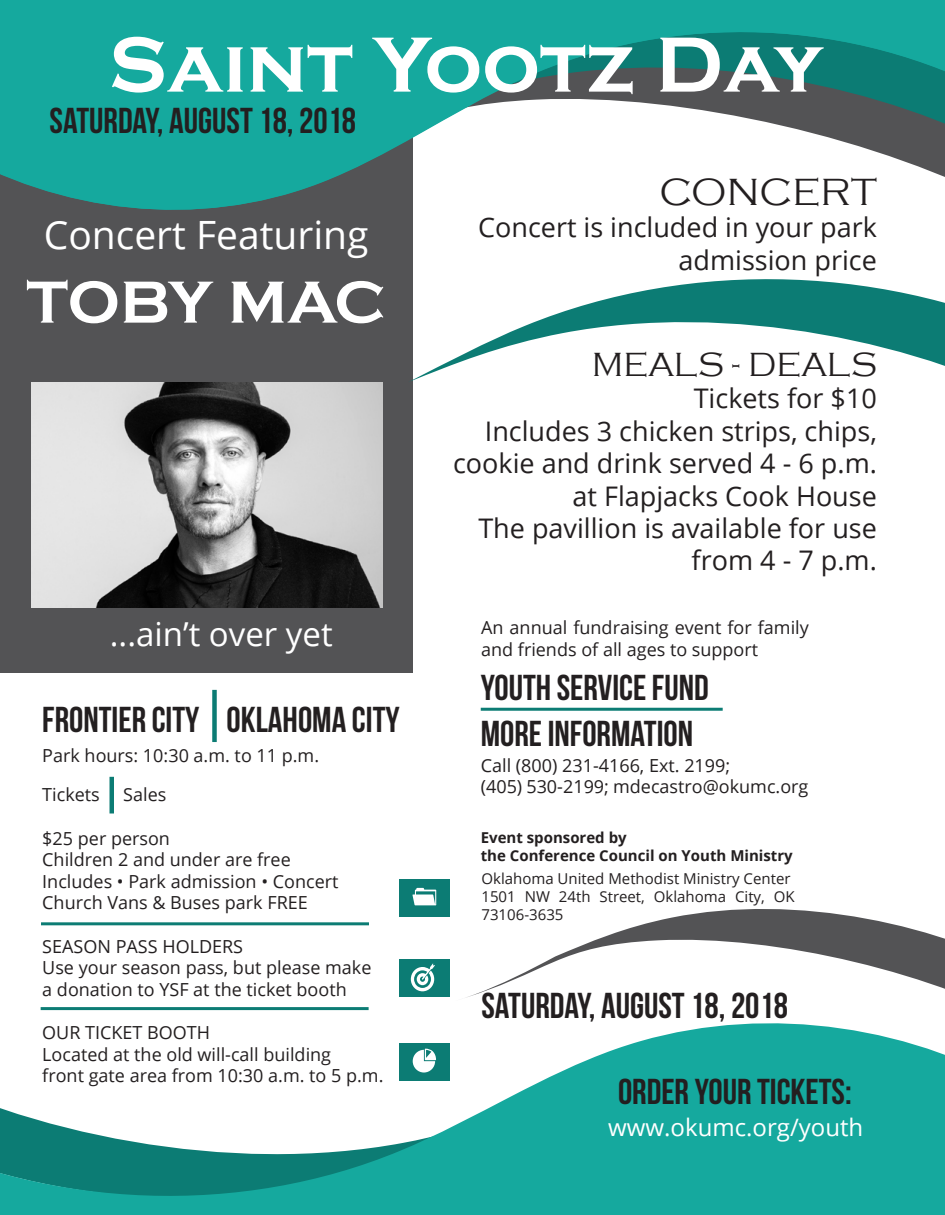
<style>
.page{position:relative;width:945px;height:1215px;background:#fff}
.page>*{position:absolute;margin:0;border:0;box-sizing:border-box;transform-origin:0 0}
.Main_Title{font:700 81px "Copperplate Gothic";color:#fff}
.Main_Title-2{font:700 61.5px "Copperplate Gothic";letter-spacing:-.005em;color:#fff}
.Main_Title-3{font:39px "Open Sans";color:#fff}
.Main_Title-4{font:300 39px "Copperplate Gothic";color:#231f20}
.Highlight_Title{font:36px "Bebas Neue";color:#231f20}
.Main_Title-5{font:300 34.5px "Copperplate Gothic";color:#231f20}
.Main_Title-6{font:33px "Open Sans";color:#fff}
.Main_Title-7{font:27px/32.4px "Open Sans";color:#231f20;text-align:right}
.Address_Description{font:24px "Open Sans";color:#fff}
.Description{font:18px/21.6px "Open Sans";color:#231f20}
.Description-2{font:15px/18px "Open Sans";color:#231f20}
.Description-3{font:700 15px "Open Sans";color:#231f20}
</style>
<div class="page">
<div style="left:0;top:0;width:412px;height:673px;background:#535355"></div>
<img style="left:31px;top:382px;width:351px;height:226px">
<svg style="left:0;top:0;width:945px;height:230px;fill:#15a99e"></svg>
<svg style="left:0;top:1007px;width:945px;height:208px;fill:#15a99e"></svg>
<div style="left:399px;top:879px;width:51px;height:38px;background:#0c7c74"></div>
<div style="left:399px;top:1043px;width:51px;height:38px;background:#0c7c74"></div>
<div style="left:399px;top:960px;width:51px;height:37px;background:#0c7c74"></div>
<svg style="left:409px;top:257px;width:536px;height:156px"></svg>
<svg style="left:454px;top:909px;width:491px;height:122px"></svg>
<svg style="left:412px;top:888px;width:24px;height:17px"></svg>
<svg style="left:413px;top:1049px;width:23px;height:24px"></svg>
<svg style="left:411px;top:963px;width:24px;height:28px"></svg>
<div style="left:212px;top:690px;width:5px;height:52px;background:#0c7c74"></div>
<hr style="left:110px;top:777px;width:4px;height:37px;background:#0c7c74">
<hr style="left:481px;top:708px;width:242px;height:3px;background:#0c7c74">
<hr style="left:41px;top:922px;width:328px;height:3px;background:#0c7c74">
<hr style="left:41px;top:1007px;width:328px;height:3px;background:#0c7c74">
<p class="Main_Title" style="left:109px;top:20px;width:716px">Saint Yootz Day</p>
<p class="Highlight_Title" style="left:50px;top:101px;width:308px">SATURDAY, AUGUST 18, 2018</p>
<p class="Main_Title-3" style="left:44px;top:208px;width:326px">Concert Featuring</p>
<p class="Main_Title-2" style="left:26px;top:268px;width:361px">TOBY MAC</p>
<p class="Main_Title-6" style="left:110px;top:611px;width:224px">...ain’t over yet</p>
<p class="Highlight_Title" style="left:42px;top:700px;width:359px">FRONTIER CITY OKLAHOMA CITY</p>
<p class="Description" style="left:42px;top:744px;width:278px">Park hours: 10:30 a.m. to 11 p.m.</p>
<p class="Description" style="left:42px;top:784px;width:59px">Tickets</p>
<p class="Description" style="left:123px;top:784px;width:45px">Sales</p>
<p class="Description" style="left:42px;top:827px;width:129px">$25 per person</p>
<p class="Description" style="left:42px;top:848px;width:250px">Children 2 and under are free</p>
<p class="Description" style="left:42px;top:870px;width:298px">Includes • Park admission • Concert</p>
<p class="Description" style="left:42px;top:892px;width:267px">Church Vans &amp; Buses park FREE</p>
<p class="Description" style="left:42px;top:935px;width:202px">SEASON PASS HOLDERS</p>
<p class="Description" style="left:42px;top:956px;width:331px">Use your season pass, but please make</p>
<p class="Description" style="left:42px;top:978px;width:306px">a donation to YSF at the ticket booth</p>
<p class="Description" style="left:42px;top:1021px;width:169px">OUR TICKET BOOTH</p>
<p class="Description" style="left:42px;top:1043px;width:290px">Located at the old will-call building</p>
<p class="Description" style="left:42px;top:1064px;width:343px">front gate area from 10:30 a.m. to 5 p.m.</p>
<p class="Main_Title-4" style="left:659px;top:171px;width:219px">CONCERT</p>
<p class="Main_Title-7" style="left:478px;top:211px;width:400px">Concert is included in your park admission price</p>
<p class="Main_Title-5" style="left:592px;top:346px;width:286px">MEALS - DEALS</p>
<p class="Main_Title-7" style="left:694px;top:382px;width:185px">Tickets for $10</p>
<p class="Main_Title-7" style="left:453px;top:414px;width:425px">Includes 3 chicken strips, chips, cookie and drink served 4 - 6 p.m.</p>
<p class="Main_Title-7" style="left:573px;top:479px;width:306px">at Flapjacks Cook House</p>
<p class="Main_Title-7" style="left:478px;top:511px;width:400px">The pavillion is available for use from 4 - 7 p.m.</p>
<p class="Description" style="left:481px;top:617px;width:329px">An annual fundraising event for family and friends of all ages to support</p>
<p class="Highlight_Title" style="left:481px;top:667px;width:229px">YOUTH SERVICE FUND</p>
<p class="Highlight_Title" style="left:481px;top:714px;width:214px">MORE INFORMATION</p>
<p class="Description" style="left:481px;top:754px;width:251px">Call (800) 231-4166, Ext. 2199;</p>
<p class="Description" style="left:481px;top:776px;width:329px">(405) 530-2199; mdecastro@okumc.org</p>
<p class="Description-3" style="left:481px;top:827px;width:147px">Event sponsored by</p>
<p class="Description-3" style="left:481px;top:845px;width:314px">the Conference Council on Youth Ministry</p>
<p class="Description-2" style="left:482px;top:869px;width:311px">Oklahoma United Methodist Ministry Center</p>
<p class="Description-2" style="left:482px;top:887px;width:315px">1501 NW 24th Street, Oklahoma City, OK<br>73106-3635</p>
<p class="Highlight_Title" style="left:482px;top:986px;width:308px">SATURDAY, AUGUST 18, 2018</p>
<p class="Highlight_Title" style="left:618px;top:1072px;width:235px">ORDER YOUR TICKETS:</p>
<p class="Address_Description" style="left:608px;top:1110px;width:257px">www.okumc.org/youth</p>
</div>
